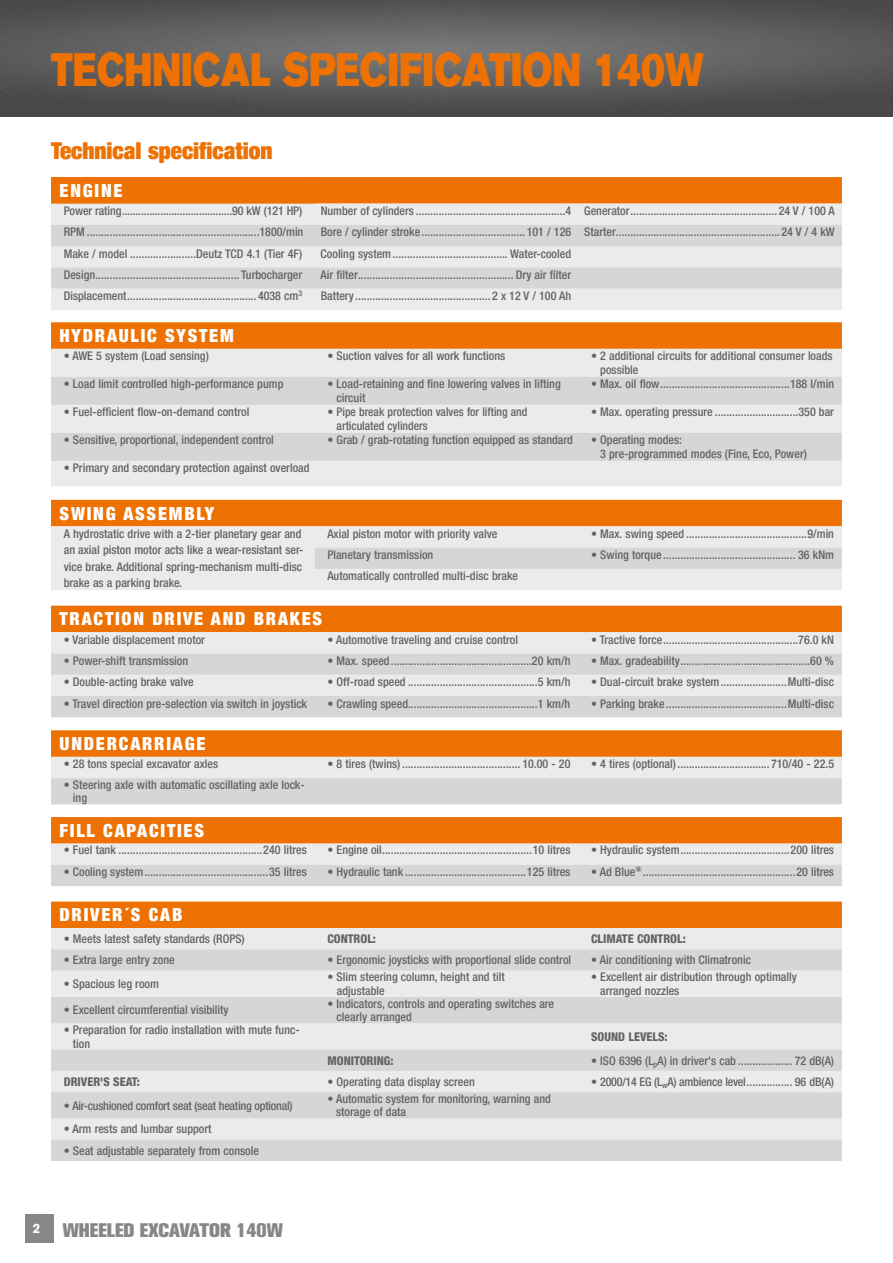
<style>
.page{position:relative;width:893px;height:1263px;background:#fff}
.page>*{position:absolute;margin:0;border:0;box-sizing:border-box;transform-origin:0 0}
.t1{font:46.5px "Akzidenz Grotesk BQ Super";color:#ee7203;scale:.8 1}
.t2{font:900 condensed 23.25px "Helvetica Neue LT Com";color:#ee7203}
.t3{font:800 19.5px "Akzidenz Grotesk BQ";color:#878787}
.t4{font:900 condensed 18px "Helvetica Neue LT Com";letter-spacing:.1em;color:#fff}
.t5{font:500 condensed 12px/13.5px "Helvetica Neue LT Com";color:#646363}
.t6{font:500 condensed 12px "Helvetica Neue LT Com";letter-spacing:-.02em;color:#646363}
.t7{font:800 condensed 12px "Helvetica Neue LT Com";color:#646363}
</style>
<div class="page">
<img style="left:0;top:0;width:893px;height:117px">
<div style="left:51px;top:177px;width:264px;height:27px;background:#ee7203"></div>
<svg style="left:315px;top:177px;width:527px;height:27px;background:#ee7508"></svg>
<div style="left:51px;top:204px;width:791px;height:106px;background:#ebebeb"></div>
<svg style="left:51px;top:225px;width:791px;height:64px;background:#ddd"></svg>
<svg style="left:51px;top:322px;width:791px;height:27px;background:#ee7408"></svg>
<div style="left:51px;top:349px;width:791px;height:137px;background:#ebebeb"></div>
<svg style="left:51px;top:377px;width:791px;height:84px;background:#ddd"></svg>
<div style="left:51px;top:500px;width:791px;height:26px;background:#ee7203"></div>
<div style="left:51px;top:526px;width:791px;height:64px;background:#ebebeb"></div>
<div style="left:315px;top:548px;width:527px;height:21px;background:#d6d6d6"></div>
<div style="left:51px;top:606px;width:791px;height:26px;background:#ee7203"></div>
<div style="left:51px;top:632px;width:791px;height:21px;background:#ebebeb"></div>
<svg style="left:51px;top:653px;width:791px;height:64px;background:#ddd"></svg>
<svg style="left:51px;top:730px;width:791px;height:74px;background:#e4b890"></svg>
<svg style="left:51px;top:817px;width:791px;height:69px;background:#e5b68c"></svg>
<div style="left:51px;top:901px;width:791px;height:27px;background:#ee7203"></div>
<div style="left:51px;top:928px;width:791px;height:21px;background:#ebebeb"></div>
<svg style="left:51px;top:949px;width:791px;height:212px;background:#dfdfdf"></svg>
<div style="left:26px;top:1215px;width:28px;height:28px;background:#878787"></div>
<h1 class="t1" style="left:51px;top:43px;width:817px">TECHNICAL SPECIFICATION 140W</h1>
<h2 class="t2" style="left:51px;top:136px;width:223px">Technical specification</h2>
<h3 class="t4" style="left:60px;top:180px;width:64px">ENGINE</h3>
<p class="t5" style="left:64px;top:204px;width:240px">Power rating........................................90 kW (121 HP)</p>
<p class="t5" style="left:321px;top:204px;width:516px">Number of cylinders ....................................................4 Generator...................................................24 V / 100 A</p>
<p class="t5" style="left:64px;top:225px;width:23px">RPM</p>
<p class="t5" style="left:259px;top:225px;width:45px">1800/min</p>
<p class="t5" style="left:321px;top:225px;width:516px">Bore / cylinder stroke.................................... 101 / 126 Starter.........................................................24 V / 4 kW</p>
<p class="t5" style="left:64px;top:247px;width:240px">Make / model .......................Deutz TCD 4.1 (Tier 4F)</p>
<p class="t5" style="left:321px;top:247px;width:252px">Cooling system........................................ Water-cooled</p>
<p class="t5" style="left:64px;top:268px;width:240px">Design.................................................. Turbocharger</p>
<p class="t5" style="left:321px;top:268px;width:252px">Air filter...................................................... Dry air filter</p>
<p class="t5" style="left:64px;top:289px;width:240px">Displacement.............................................4038 cm<sup>3</sup></p>
<p class="t5" style="left:321px;top:289px;width:252px">Battery............................................... 2 x 12 V / 100 Ah</p>
<h3 class="t4" style="left:60px;top:325px;width:176px">HYDRAULIC SYSTEM</h3>
<p class="t5" style="left:64px;top:349px;width:146px">• AWE 5 system (Load sensing)</p>
<p class="t5" style="left:327px;top:349px;width:179px">• Suction valves for all work functions</p>
<p class="t5" style="left:600px;top:349px;width:234px;text-indent:-9px">• 2 additional circuits for additional consumer loads possible</p>
<p class="t5" style="left:64px;top:377px;width:221px">• Load limit controlled high-performance pump</p>
<p class="t5" style="left:337px;top:377px;width:226px;text-indent:-9px">• Load-retaining and fine lowering valves in lifting circuit</p>
<p class="t5" style="left:591px;top:377px;width:244px">• Max. oil flow.............................................188 l/min</p>
<p class="t5" style="left:64px;top:405px;width:187px">• Fuel-efficient flow-on-demand control</p>
<p class="t5" style="left:337px;top:405px;width:192px;text-indent:-9px">• Pipe break protection valves for lifting and articulated cylinders</p>
<p class="t5" style="left:591px;top:405px;width:245px">• Max. operating pressure .............................350 bar</p>
<p class="t5" style="left:64px;top:433px;width:212px">• Sensitive, proportional, independent control</p>
<p class="t5" style="left:327px;top:433px;width:247px">• Grab / grab-rotating function equipped as standard</p>
<p class="t5" style="left:600px;top:433px;width:208px;text-indent:-9px">• Operating modes:<br>3 pre-programmed modes (Fine, Eco, Power)</p>
<p class="t5" style="left:64px;top:461px;width:247px">• Primary and secondary protection against overload</p>
<h3 class="t4" style="left:60px;top:502px;width:156px">SWING ASSEMBLY</h3>
<p class="t5" style="left:64px;top:525px;width:241px;line-height:16.4px">A hydrostatic drive with a 2-tier planetary gear and an axial piston motor acts like a wear-resistant ser&shy;vice brake. Additional spring-mechanism multi-disc brake as a parking brake.</p>
<p class="t5" style="left:327px;top:527px;width:171px">Axial piston motor with priority valve</p>
<p class="t5" style="left:591px;top:527px;width:245px">• Max. swing speed ..........................................9/min</p>
<p class="t5" style="left:327px;top:548px;width:107px">Planetary transmission</p>
<p class="t5" style="left:591px;top:548px;width:244px">• Swing torque.............................................. 36 kNm</p>
<p class="t5" style="left:327px;top:569px;width:192px">Automatically controlled multi-disc brake</p>
<h3 class="t4" style="left:60px;top:608px;width:264px">TRACTION DRIVE AND BRAKES</h3>
<p class="t5" style="left:64px;top:633px;width:143px">• Variable displacement motor</p>
<p class="t5" style="left:327px;top:633px;width:192px">• Automotive traveling and cruise control</p>
<p class="t5" style="left:591px;top:633px;width:244px">• Tractive force...............................................76.0 kN</p>
<p class="t5" style="left:64px;top:654px;width:126px">• Power-shift transmission</p>
<p class="t5" style="left:327px;top:654px;width:244px">• Max. speed.................................................20 km/h</p>
<p class="t5" style="left:591px;top:654px;width:245px">• Max. gradeability.............................................60 %</p>
<p class="t5" style="left:64px;top:675px;width:132px">• Double-acting brake valve</p>
<p class="t5" style="left:327px;top:675px;width:244px">• Off-road speed .............................................5 km/h</p>
<p class="t5" style="left:591px;top:675px;width:244px">• Dual-circuit brake system.......................Multi-disc</p>
<p class="t5" style="left:64px;top:696px;width:245px">• Travel direction pre-selection via switch in joystick</p>
<p class="t5" style="left:327px;top:696px;width:245px">• Crawling speed.............................................1 km/h</p>
<p class="t5" style="left:591px;top:696px;width:244px">• Parking brake..........................................Multi-disc</p>
<h3 class="t4" style="left:60px;top:733px;width:147px">UNDERCARRIAGE</h3>
<p class="t5" style="left:64px;top:756px;width:156px">• 28 tons special excavator axles</p>
<p class="t5" style="left:327px;top:756px;width:245px">• 8 tires (twins) ......................................... 10.00 - 20</p>
<p class="t5" style="left:591px;top:756px;width:245px">• 4 tires (optional) ................................710/40 - 22.5</p>
<p class="t5" style="left:73px;top:778px;width:233px;text-indent:-9px">• Steering axle with automatic oscillating axle lock&shy;ing</p>
<h3 class="t4" style="left:60px;top:820px;width:146px">FILL CAPACITIES</h3>
<p class="t5" style="left:64px;top:843px;width:244px">• Fuel tank ..................................................240 litres</p>
<p class="t5" style="left:327px;top:843px;width:244px">• Engine oil....................................................10 litres</p>
<p class="t5" style="left:591px;top:843px;width:244px">• Hydraulic system......................................200 litres</p>
<p class="t5" style="left:64px;top:864px;width:244px">• Cooling system...........................................35 litres</p>
<p class="t5" style="left:327px;top:864px;width:244px">• Hydraulic tank ..........................................125 litres</p>
<p class="t5" style="left:591px;top:865px;width:245px">• Ad Blue<sup>®</sup>.....................................................20 litres</p>
<h3 class="t4" style="left:60px;top:904px;width:124px">DRIVER´S CAB</h3>
<p class="t5" style="left:64px;top:932px;width:182px">• Meets latest safety standards (ROPS)</p>
<p class="t7" style="left:327px;top:931px;width:50px">CONTROL:</p>
<p class="t7" style="left:591px;top:931px;width:96px">CLIMATE CONTROL:</p>
<p class="t5" style="left:64px;top:953px;width:112px">• Extra large entry zone</p>
<p class="t5" style="left:327px;top:953px;width:245px">• Ergonomic joysticks with proportional slide control</p>
<p class="t5" style="left:591px;top:953px;width:161px">• Air conditioning with Climatronic</p>
<p class="t5" style="left:64px;top:977px;width:97px">• Spacious leg room</p>
<p class="t5" style="left:337px;top:970px;width:169px;text-indent:-10px">• Slim steering column, height and tilt adjustable</p>
<p class="t5" style="left:600px;top:970px;width:198px;text-indent:-9px">• Excellent air distribution through optimally arranged nozzles</p>
<p class="t5" style="left:64px;top:1003px;width:166px">• Excellent circumferential visibility</p>
<p class="t5" style="left:337px;top:996px;width:219px;text-indent:-9px">• Indicators, controls and operating switches are clearly arranged</p>
<p class="t5" style="left:73px;top:1023px;width:228px;text-indent:-9px">• Preparation for radio installation with mute func&shy;tion</p>
<p class="t7" style="left:591px;top:1029px;width:78px">SOUND LEVELS:</p>
<p class="t7" style="left:327px;top:1053px;width:68px">MONITORING:</p>
<p class="t5" style="left:591px;top:1053px;width:244px">• ISO 6396 (L<sub>p</sub>A) in driver's cab ................... 72 dB(A)</p>
<p class="t7" style="left:64px;top:1074px;width:78px">DRIVER'S SEAT:</p>
<p class="t5" style="left:327px;top:1075px;width:149px">• Operating data display screen</p>
<p class="t6" style="left:591px;top:1074px;width:244px">• 2000/14 EG (L<sub>w</sub>A) ambience level................ 96 dB(A)</p>
<p class="t6" style="left:64px;top:1098px;width:230px">• Air-cushioned comfort seat (seat heating optional)</p>
<p class="t5" style="left:336px;top:1092px;width:216px;text-indent:-9px">• Automatic system for monitoring, warning and storage of data</p>
<p class="t5" style="left:64px;top:1122px;width:149px">• Arm rests and lumbar support</p>
<p class="t5" style="left:64px;top:1143px;width:197px">• Seat adjustable separately from console</p>
<h3 class="t3" style="left:33px;top:1219px;width:252px"><sup>2</sup> WHEELED EXCAVATOR 140W</h3>
</div>
